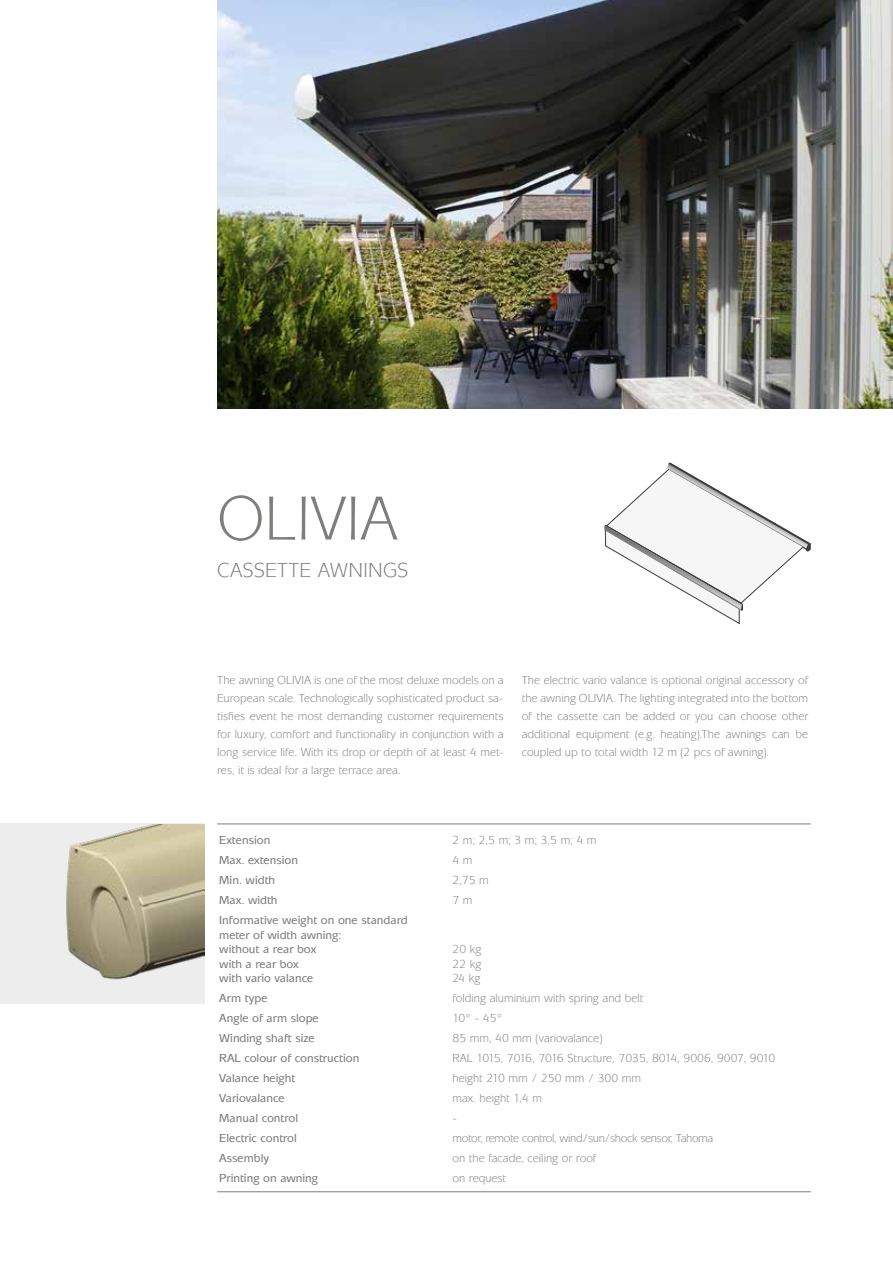
<style>
.page{position:relative;width:893px;height:1263px;background:#fff}
.page>*{position:absolute;margin:0;border:0;box-sizing:border-box;transform-origin:0 0}
.t1{font:64.5px "Mixage Itc TOT";color:#7e7e7d}
.t2{font:21px "Mixage Itc TOT";letter-spacing:.015em;color:#7e7e7d}
.t3{font:12px/18px "Mixage Itc TOT";color:#7c7b7b;text-align:justify}
.t4{font:500 12px/14.4px "Mixage Itc TOT";color:#7c7b7b}
.t5{font:12px "Mixage Itc TOT";letter-spacing:-.03em;color:#7c7b7b}
</style>
<div class="page">
<hr style="left:217px;top:824px;width:594px;height:1px;background:#7e7e7d">
<hr style="left:217px;top:1191px;width:594px;height:1px;background:#7e7e7d">
<img style="left:217px;top:0;width:676px;height:408px">
<svg style="left:604px;top:463px;width:207px;height:161px"></svg>
<div style="left:0;top:824px;width:205px;height:180px;background:#ededed"></div>
<img style="left:66px;top:824px;width:139px;height:156px">
<h1 class="t1" style="left:217px;top:483px;width:182px">OLIVIA</h1>
<h2 class="t2" style="left:217px;top:558px;width:193px">CASSETTE AWNINGS</h2>
<p class="t3" style="left:217px;top:671px;width:288px">The awning OLIVIA is one of the most deluxe models on a European scale. Technologically sophisticated product sa&shy;tisfies event he most demanding customer requirements for luxury, comfort and functionality in conjunction with a long service life. With its drop or depth of at least 4 met&shy;res, it is ideal for a large terrace area.</p>
<p class="t3" style="left:522px;top:671px;width:288px">The electric vario valance is optional original accessory of the awning OLIVIA. The lighting integrated into the bottom of the cassette can be added or you can choose other additional equipment (e.g. heating).The awnings can be coupled up to total width 12 m (2 pcs of awning).</p>
<p class="t4" style="left:219px;top:833px;width:53px">Extension</p>
<p class="t3" style="left:452px;top:831px;width:146px">2 m; 2,5 m; 3 m; 3,5 m; 4 m</p>
<p class="t4" style="left:219px;top:853px;width:80px">Max. extension</p>
<p class="t3" style="left:452px;top:851px;width:22px">4 m</p>
<p class="t4" style="left:219px;top:873px;width:57px">Min. width</p>
<p class="t3" style="left:452px;top:871px;width:38px">2,75 m</p>
<p class="t4" style="left:219px;top:893px;width:60px">Max. width</p>
<p class="t3" style="left:452px;top:891px;width:22px">7 m</p>
<p class="t4" style="left:219px;top:913px;width:190px">Informative weight on one standard meter of width awning:<br>without a rear box<br>with a rear box<br>with vario valance</p>
<p class="t3" style="left:452px;top:942px;width:31px;line-height:14.4px">20 kg 22 kg 24 kg</p>
<p class="t4" style="left:219px;top:991px;width:50px">Arm type</p>
<p class="t3" style="left:452px;top:989px;width:192px">folding aluminium with spring and belt</p>
<p class="t4" style="left:219px;top:1011px;width:101px">Angle of arm slope</p>
<p class="t3" style="left:452px;top:1009px;width:52px">10° - 45°</p>
<p class="t4" style="left:219px;top:1031px;width:97px">Winding shaft size</p>
<p class="t3" style="left:452px;top:1029px;width:152px">85 mm, 40 mm (variovalance)</p>
<p class="t4" style="left:219px;top:1051px;width:142px">RAL colour of construction</p>
<p class="t3" style="left:452px;top:1049px;width:324px">RAL 1015, 7016, 7016 Structure, 7035, 8014, 9006, 9007, 9010</p>
<p class="t4" style="left:219px;top:1071px;width:78px">Valance height</p>
<p class="t3" style="left:452px;top:1069px;width:190px">height 210 mm / 250 mm / 300 mm</p>
<p class="t4" style="left:219px;top:1091px;width:67px">Variovalance</p>
<p class="t3" style="left:452px;top:1089px;width:91px">max. height 1,4 m</p>
<p class="t4" style="left:219px;top:1111px;width:80px">Manual control</p>
<p class="t3" style="left:452px;top:1109px;width:6px">-</p>
<p class="t4" style="left:219px;top:1131px;width:79px">Electric control</p>
<p class="t5" style="left:452px;top:1132px;width:262px">motor, remote control, wind/sun/shock sensor, Tahoma</p>
<p class="t4" style="left:219px;top:1151px;width:51px">Assembly</p>
<p class="t3" style="left:452px;top:1149px;width:145px">on the facade, ceiling or roof</p>
<p class="t4" style="left:219px;top:1171px;width:100px">Printing on awning</p>
<p class="t3" style="left:452px;top:1169px;width:55px">on request</p>
</div>
